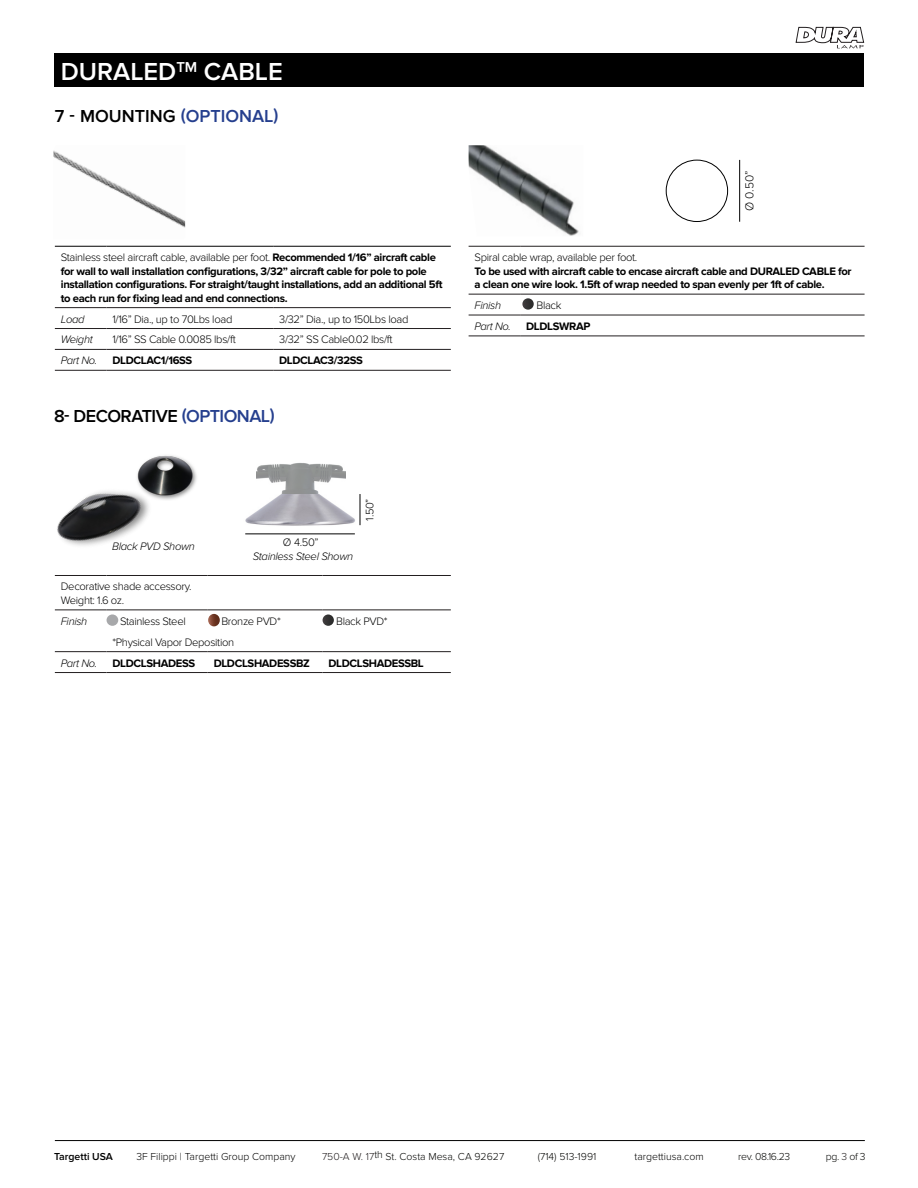
<style>
.page{position:relative;width:918px;height:1188px;background:#fff}
.page>*{position:absolute;margin:0;border:0;box-sizing:border-box;transform-origin:0 0}
.t1{font:600 25.5px "Proxima Nova";color:#fff}
.Features_BULLETS{font:600 18px "Proxima Nova";letter-spacing:-.03em;color:#000}
.Features_BULLETS-2{font:600 18px "Proxima Nova";color:#000}
.t2{font:300 12px "Proxima Nova";color:#000}
.t3{font:700 11.25px/13.5px "Proxima Nova";letter-spacing:-.03em;color:#000}
.t4{font:300 11.25px/13.5px "Proxima Nova";letter-spacing:-.03em;color:#000}
.t5{font:italic 300 11.25px "Proxima Nova";letter-spacing:-.03em;color:#000}
.t6{font:300 10.5px "Proxima Nova";color:#040503}
.t7{font:300 10.5px "Proxima Nova";color:#000}
.t8{font:600 10.5px "Proxima Nova";color:#000}
.s1{color:#253f8e}
.s2{font-weight:300}
.s3{color:#231f20}
</style>
<div class="page">
<div style="left:54px;top:53px;width:809px;height:34px;background:#000"></div>
<svg style="left:796px;top:27px;width:68px;height:22px"></svg>
<hr style="left:55px;top:1140px;width:810px;height:1px;background:#000">
<img style="left:469px;top:145px;width:110px;height:91px">
<img style="left:53px;top:150px;width:132px;height:78px">
<hr style="left:469px;top:246px;width:51px;height:1px;background:#231f20">
<hr style="left:520px;top:246px;width:345px;height:1px;background:#231f20">
<hr style="left:469px;top:294px;width:51px;height:1px;background:#231f20">
<hr style="left:469px;top:315px;width:51px;height:1px;background:#231f20">
<hr style="left:469px;top:336px;width:51px;height:1px;background:#231f20">
<hr style="left:520px;top:294px;width:345px;height:1px;background:#231f20">
<hr style="left:520px;top:315px;width:345px;height:1px;background:#231f20">
<hr style="left:520px;top:336px;width:345px;height:1px;background:#231f20">
<hr style="left:55px;top:575px;width:51px;height:1px;background:#231f20">
<hr style="left:106px;top:575px;width:102px;height:1px;background:#231f20">
<hr style="left:208px;top:575px;width:114px;height:1px;background:#231f20">
<hr style="left:322px;top:575px;width:129px;height:1px;background:#231f20">
<hr style="left:55px;top:610px;width:51px;height:1px;background:#231f20">
<hr style="left:55px;top:651px;width:51px;height:1px;background:#231f20">
<hr style="left:55px;top:672px;width:51px;height:1px;background:#231f20">
<hr style="left:106px;top:610px;width:102px;height:1px;background:#231f20">
<hr style="left:208px;top:610px;width:114px;height:1px;background:#231f20">
<hr style="left:322px;top:610px;width:129px;height:1px;background:#231f20">
<hr style="left:106px;top:651px;width:102px;height:1px;background:#231f20">
<hr style="left:208px;top:651px;width:114px;height:1px;background:#231f20">
<hr style="left:322px;top:651px;width:129px;height:1px;background:#231f20">
<hr style="left:106px;top:672px;width:102px;height:1px;background:#231f20">
<hr style="left:208px;top:672px;width:114px;height:1px;background:#231f20">
<hr style="left:322px;top:672px;width:129px;height:1px;background:#231f20">
<img style="left:140px;top:455px;width:57px;height:45px">
<img style="left:57px;top:467px;width:102px;height:79px">
<hr style="left:245px;top:534px;width:110px;height:1px;background:#000">
<img style="left:256px;top:463px;width:89px;height:31px">
<img style="left:245px;top:494px;width:110px;height:32px">
<hr style="left:360px;top:494px;width:1px;height:31px;background:#000">
<hr style="left:55px;top:307px;width:51px;height:1px;background:#231f20">
<hr style="left:55px;top:328px;width:51px;height:1px;background:#231f20">
<hr style="left:55px;top:349px;width:51px;height:1px;background:#231f20">
<hr style="left:55px;top:370px;width:51px;height:1px;background:#231f20">
<hr style="left:106px;top:307px;width:167px;height:1px;background:#231f20">
<hr style="left:273px;top:307px;width:178px;height:1px;background:#231f20">
<hr style="left:106px;top:328px;width:167px;height:1px;background:#231f20">
<hr style="left:273px;top:328px;width:178px;height:1px;background:#231f20">
<hr style="left:106px;top:349px;width:167px;height:1px;background:#231f20">
<hr style="left:273px;top:349px;width:178px;height:1px;background:#231f20">
<hr style="left:106px;top:370px;width:167px;height:1px;background:#231f20">
<hr style="left:273px;top:370px;width:178px;height:1px;background:#231f20">
<hr style="left:55px;top:246px;width:51px;height:1px;background:#000">
<hr style="left:106px;top:246px;width:167px;height:1px;background:#000">
<hr style="left:273px;top:246px;width:178px;height:1px;background:#000">
<svg style="left:208px;top:614px;width:12px;height:12px"></svg>
<div style="left:107px;top:614px;width:11px;height:12px;background:#a7a8aa;border-radius:50%"></div>
<svg style="left:323px;top:614px;width:11px;height:12px"></svg>
<svg style="left:522px;top:298px;width:12px;height:12px"></svg>
<div style="left:666px;top:160px;width:62px;height:62px;border:1px solid #000;border-radius:50%"></div>
<hr style="left:739px;top:160px;width:1px;height:62px;background:#000">
<h1 class="t1" style="left:61px;top:57px;width:224px">DURALED<sup>TM</sup> CABLE</h1>
<p class="Features_BULLETS-2" style="left:55px;top:106px;width:225px">7 - MOUNTING <span class="s1">(OPTIONAL)</span></p>
<p class="t3" style="left:61px;top:251px;width:383px"><span class="s2">Stainless steel aircraft cable, available per foot.</span> Recommended 1/16” aircraft cable for wall to wall installation configurations, 3/32” aircraft cable for pole to pole installation configurations. For straight/taught installations, add an additional 5ft to each run for fixing lead and end connections.</p>
<p class="t5" style="left:61px;top:313px;width:25px">Load</p>
<p class="t4" style="left:112px;top:312px;width:121px">1/16” Dia., up to 70Lbs load</p>
<p class="t4" style="left:279px;top:312px;width:131px">3/32” Dia., up to 150Lbs load</p>
<p class="t5" style="left:61px;top:333px;width:33px">Weight</p>
<p class="t4" style="left:112px;top:333px;width:125px">1/16” SS Cable 0.0085 lbs/ft</p>
<p class="t4" style="left:279px;top:333px;width:115px">3/32” SS Cable0.02 lbs/ft</p>
<p class="t5" style="left:61px;top:354px;width:38px">Part No.</p>
<p class="t3" style="left:112px;top:354px;width:81px">DLDCLAC1/16SS</p>
<p class="t3" style="left:279px;top:354px;width:85px">DLDCLAC3/32SS</p>
<p class="Features_BULLETS" style="left:54px;top:406px;width:222px">8- DECORATIVE <span class="s1">(OPTIONAL)</span></p>
<p class="t5" style="left:112px;top:540px;width:84px">Black PVD Shown</p>
<p class="t4" style="left:283px;top:536px;width:37px">Ø 4.50”</p>
<p class="t5" style="left:253px;top:550px;width:102px">Stainless Steel Shown</p>
<p class="t4" style="left:363px;top:521px;width:24px;rotate:-90deg">1.50”</p>
<p class="t4" style="left:61px;top:580px;width:132px">Decorative shade accessory.<br>Weight: 1.6 oz.</p>
<p class="t5" style="left:61px;top:615px;width:28px">Finish</p>
<p class="t4" style="left:120px;top:614px;width:67px">Stainless Steel</p>
<p class="t4" style="left:221px;top:614px;width:61px">Bronze PVD*</p>
<p class="t4" style="left:336px;top:614px;width:53px">Black PVD*</p>
<p class="t4" style="left:112px;top:635px;width:123px">*Physical Vapor Deposition</p>
<p class="t5" style="left:61px;top:657px;width:38px">Part No.</p>
<p class="t3" style="left:112px;top:656px;width:84px">DLDCLSHADESS</p>
<p class="t3" style="left:214px;top:656px;width:98px">DLDCLSHADESSBZ</p>
<p class="t3" style="left:328px;top:656px;width:97px">DLDCLSHADESSBL</p>
<p class="t2" style="left:743px;top:211px;width:42px;rotate:-90deg">Ø 0.50”</p>
<p class="t4" style="left:475px;top:251px;width:164px">Spiral cable wrap, available per foot.</p>
<p class="t3" style="left:475px;top:264px;width:379px">To be used with aircraft cable to encase aircraft cable and DURALED CABLE for a clean one wire look. 1.5ft of wrap needed to span evenly per 1ft of cable.</p>
<p class="t5" style="left:475px;top:299px;width:28px">Finish</p>
<p class="t4" style="left:536px;top:299px;width:27px">Black</p>
<p class="t5" style="left:475px;top:320px;width:38px">Part No.</p>
<p class="t3" style="left:526px;top:320px;width:66px">DLDLSWRAP</p>
<p class="t8" style="left:54px;top:1151px;width:61px">Targetti USA</p>
<p class="t7" style="left:136px;top:1151px;width:161px">3F Filippi | Targetti Group Company</p>
<p class="t6" style="left:322px;top:1151px;width:184px"><span class="s3">750-A W. 17</span>th St. Costa Mesa, CA 92627</p>
<p class="t6" style="left:538px;top:1151px;width:60px">(714) 513-1991</p>
<p class="t7" style="left:634px;top:1151px;width:71px">targettiusa.com</p>
<p class="t6" style="left:738px;top:1151px;width:54px">rev. 08.16.23</p>
<p class="t6" style="left:826px;top:1151px;width:41px">pg. <span class="s3">3</span> of 3</p>
</div>
